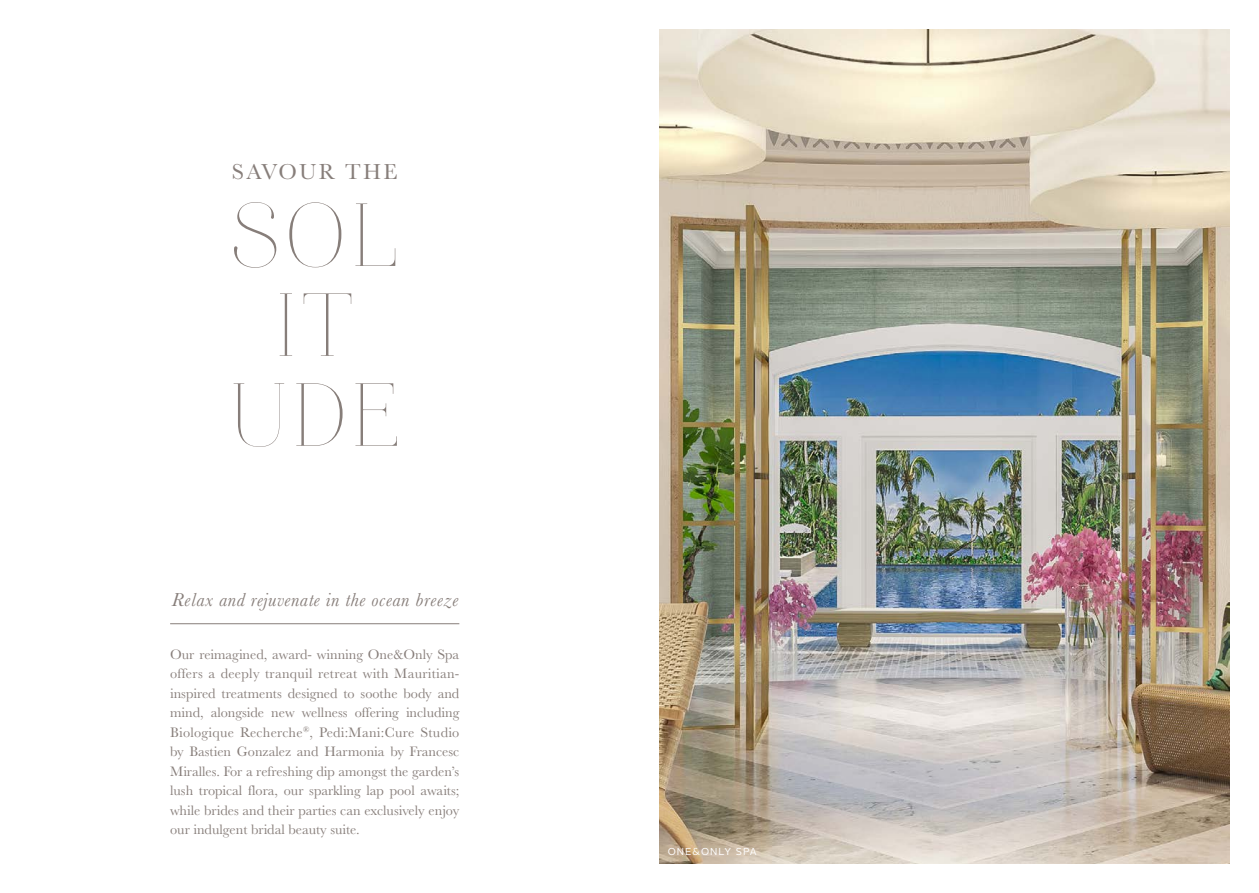
<style>
.page{position:relative;width:1259px;height:893px;background:#fff}
.page>*{position:absolute;margin:0;border:0;box-sizing:border-box;transform-origin:0 0}
.Large_Headings_Text{font:90px "Aire Light Pro";letter-spacing:.06em;color:#877e7a}
.Small_Headings_Baske{font:22.5px "Baskerville";letter-spacing:.1em;color:#877e7a}
.t1{font:italic 19.5px "Baskerville";letter-spacing:.03em;color:#877e7a}
.t2{font:14.25px/19.5px "Baskerville";color:#877e7a;text-align:justify}
.captions{font:10.05px "Alright Sans";letter-spacing:.1em;color:#fff}
</style>
<div class="page">
<hr style="left:170px;top:623px;width:289px;height:1px;background:#877e7a">
<img style="left:659px;top:30px;width:570px;height:833px">
<p class="Small_Headings_Baske" style="left:232px;top:158px;width:167px">SAVOUR THE</p>
<p class="Large_Headings_Text" style="left:231px;top:182px;width:168px">SOL</p>
<p class="Large_Headings_Text" style="left:276px;top:272px;width:79px">IT</p>
<p class="Large_Headings_Text" style="left:230px;top:362px;width:171px">UDE</p>
<p class="t1" style="left:171px;top:588px;width:288px">Relax and rejuvenate in the ocean breeze</p>
<p class="t2" style="left:170px;top:644px;width:291px">Our reimagined, award- winning One&amp;Only Spa offers a deeply tranquil retreat with Mauritian&shy;inspired treatments designed to soothe body and mind, alongside new wellness offering including Biologique Recherche<sup>®</sup>, Pedi:Mani:Cure Studio by Bastien Gonzalez and Harmonia by Francesc Miralles. For a refreshing dip amongst the garden’s lush tropical flora, our sparkling lap pool awaits; while brides and their parties can exclusively enjoy our indulgent bridal beauty suite.</p>
<p class="captions" style="left:668px;top:845px;width:91px">ONE&amp;ONLY SPA</p>
</div>
